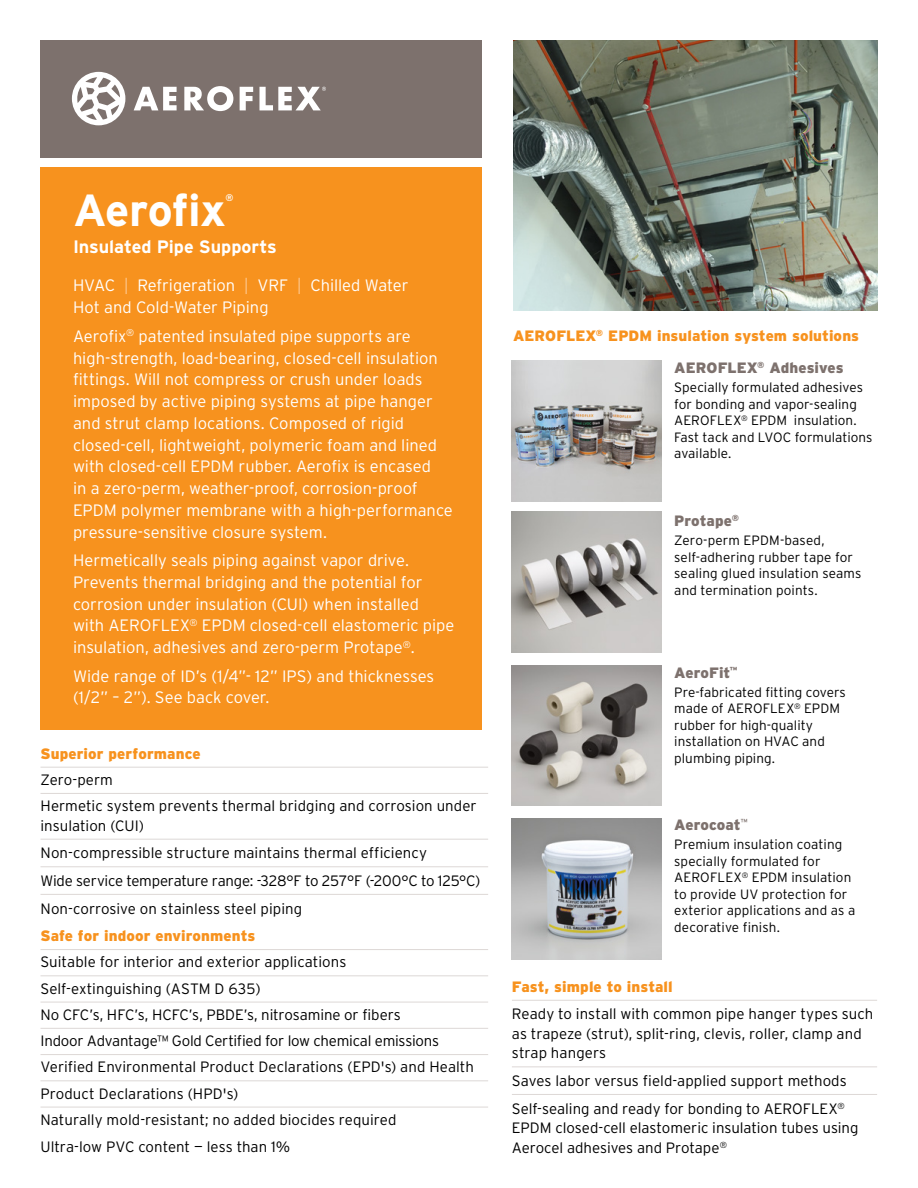
<style>
.page{position:relative;width:918px;height:1188px;background:#fff}
.page>*{position:absolute;margin:0;border:0;box-sizing:border-box;transform-origin:0 0}
.t1{font:700 45px "Interstate";letter-spacing:-.015em;color:#fff}
.t2{font:700 18px "Interstate";letter-spacing:-.005em;color:#fff}
.t3{font:300 16.5px/21.8px "Interstate";color:#fff}
.t4{font:300 15px/19.5px "Interstate";color:#000}
.t5{font:900 15px "Interstate";letter-spacing:.005em;color:#f7921e}
.t6{font:900 15px "Interstate";color:#7d716d}
.t7{font:300 13.5px/16.5px "Interstate";letter-spacing:.005em;color:#000}
.t8{font:700 9.6px "Interstate";color:#fff}
.s1{color:#fdc589}
</style>
<div class="page">
<div style="left:40px;top:40px;width:442px;height:118px;background:#7d716d"></div>
<div style="left:40px;top:167px;width:442px;height:563px;background:#f7921e"></div>
<hr style="left:40px;top:767px;width:448px;height:1px;background:#ddd8d6">
<hr style="left:40px;top:793px;width:448px;height:1px;background:#ddd8d6">
<hr style="left:40px;top:839px;width:448px;height:1px;background:#ddd8d6">
<hr style="left:40px;top:866px;width:448px;height:1px;background:#ddd8d6">
<hr style="left:40px;top:894px;width:448px;height:1px;background:#ddd8d6">
<hr style="left:40px;top:949px;width:448px;height:1px;background:#ddd8d6">
<hr style="left:40px;top:975px;width:448px;height:1px;background:#ddd8d6">
<hr style="left:40px;top:1002px;width:448px;height:1px;background:#ddd8d6">
<hr style="left:40px;top:1028px;width:448px;height:1px;background:#ddd8d6">
<hr style="left:40px;top:1054px;width:448px;height:1px;background:#ddd8d6">
<hr style="left:40px;top:1080px;width:448px;height:1px;background:#ddd8d6">
<hr style="left:40px;top:1107px;width:448px;height:1px;background:#ddd8d6">
<img style="left:513px;top:40px;width:365px;height:270px">
<svg style="left:134px;top:87px;width:43px;height:23px"></svg>
<svg style="left:184px;top:86px;width:49px;height:25px"></svg>
<svg style="left:240px;top:87px;width:13px;height:23px"></svg>
<svg style="left:72px;top:72px;width:53px;height:53px"></svg>
<svg style="left:259px;top:87px;width:67px;height:23px"></svg>
<hr style="left:512px;top:1000px;width:365px;height:1px;background:#ddd8d6">
<hr style="left:512px;top:1066px;width:365px;height:1px;background:#ddd8d6">
<hr style="left:512px;top:1094px;width:365px;height:1px;background:#ddd8d6">
<img style="left:512px;top:361px;width:149px;height:141px">
<img style="left:512px;top:818px;width:149px;height:141px">
<img style="left:512px;top:512px;width:149px;height:141px">
<img style="left:512px;top:665px;width:149px;height:141px">
<p class="t1" style="left:73px;top:185px;width:154px">Aerofix</p>
<p class="t8" style="left:226px;top:193px;width:10px">®</p>
<p class="t2" style="left:73px;top:237px;width:205px">Insulated Pipe Supports</p>
<p class="t3" style="left:73px;top:274px;width:337px;line-height:22.5px">HVAC <span class="s1">|</span> Refrigeration <span class="s1">|</span> VRF <span class="s1">|</span> Chilled Water<br>Hot and Cold-Water Piping</p>
<p class="t3" style="left:73px;top:325px;width:381px">Aerofix<sup>®</sup> patented insulated pipe supports are high-strength, load-bearing, closed-cell insulation fittings. Will not compress or crush under loads imposed by active piping systems at pipe hanger and strut clamp locations. Composed of rigid closed-cell, lightweight, polymeric foam and lined with closed-cell EPDM rubber. Aerofix is encased<br>in a zero-perm, weather-proof, corrosion-proof EPDM polymer membrane with a high-performance pressure-sensitive closure system.</p>
<p class="t3" style="left:73px;top:549px;width:383px">Hermetically seals piping against vapor drive.<br>Prevents thermal bridging and the potential for corrosion under insulation (CUI) when installed with AEROFLEX<sup>®</sup> EPDM closed-cell elastomeric pipe insulation, adhesives and zero-perm Protape<sup>®</sup>.</p>
<p class="t3" style="left:73px;top:665px;width:363px">Wide range of ID’s (1/4”- 12” IPS) and thicknesses (1/2” – 2”). See back cover.</p>
<p class="t5" style="left:40px;top:745px;width:162px">Superior performance</p>
<p class="t4" style="left:40px;top:770px;width:74px">Zero-perm</p>
<p class="t4" style="left:40px;top:796px;width:438px">Hermetic system prevents thermal bridging and corrosion under insulation (CUI)</p>
<p class="t4" style="left:40px;top:843px;width:388px">Non-compressible structure maintains thermal efficiency</p>
<p class="t4" style="left:40px;top:871px;width:442px">Wide service temperature range: -328°F to 257°F (-200°C to 125°C)</p>
<p class="t4" style="left:40px;top:898px;width:263px">Non-corrosive on stainless steel piping</p>
<p class="t5" style="left:40px;top:927px;width:216px">Safe for indoor environments</p>
<p class="t4" style="left:40px;top:952px;width:307px">Suitable for interior and exterior applications</p>
<p class="t4" style="left:40px;top:978px;width:222px">Self-extinguishing (ASTM D 635)</p>
<p class="t4" style="left:40px;top:1005px;width:362px">No CFC’s, HFC’s, HCFC’s, PBDE’s, nitrosamine or fibers</p>
<p class="t4" style="left:40px;top:1031px;width:400px">Indoor Advantage™ Gold Certified for low chemical emissions</p>
<p class="t4" style="left:40px;top:1057px;width:435px">Verified Environmental Product Declarations (EPD's) and Health</p>
<p class="t4" style="left:40px;top:1083px;width:199px">Product Declarations (HPD's)</p>
<p class="t4" style="left:40px;top:1110px;width:358px">Naturally mold-resistant; no added biocides required</p>
<p class="t4" style="left:40px;top:1137px;width:251px">Ultra-low PVC content — less than 1%</p>
<p class="t5" style="left:513px;top:327px;width:348px">AEROFLEX<sup>®</sup> EPDM insulation system solutions</p>
<p class="t6" style="left:674px;top:359px;width:171px">AEROFLEX<sup>®</sup> Adhesives</p>
<p class="t7" style="left:674px;top:379px;width:200px">Specially formulated adhesives for bonding and vapor-sealing<br>AEROFLEX<sup>®</sup> EPDM insulation.<br>Fast tack and LVOC formulations available.</p>
<p class="t6" style="left:674px;top:512px;width:67px">Protape<sup>®</sup></p>
<p class="t7" style="left:674px;top:532px;width:189px">Zero-perm EPDM-based, self-adhering rubber tape for sealing glued insulation seams and termination points.</p>
<p class="t6" style="left:674px;top:664px;width:65px">AeroFit<sup>™</sup></p>
<p class="t7" style="left:674px;top:684px;width:173px">Pre-fabricated fitting covers made of AEROFLEX<sup>®</sup> EPDM rubber for high-quality installation on HVAC and plumbing piping.</p>
<p class="t6" style="left:674px;top:816px;width:75px">Aerocoat<sup>™</sup></p>
<p class="t7" style="left:674px;top:836px;width:183px">Premium insulation coating specially formulated for<br>AEROFLEX<sup>®</sup> EPDM insulation to provide UV protection for exterior applications and as a decorative finish.</p>
<p class="t5" style="left:512px;top:978px;width:162px">Fast, simple to install</p>
<p class="t4" style="left:512px;top:1004px;width:363px">Ready to install with common pipe hanger types such as trapeze (strut), split-ring, clevis, roller, clamp and strap hangers</p>
<p class="t4" style="left:512px;top:1071px;width:336px">Saves labor versus field-applied support methods</p>
<p class="t4" style="left:512px;top:1098px;width:348px">Self-sealing and ready for bonding to AEROFLEX<sup>®<br></sup>EPDM closed-cell elastomeric insulation tubes using<br>Aerocel adhesives and Protape<sup>®</sup></p>
</div>
